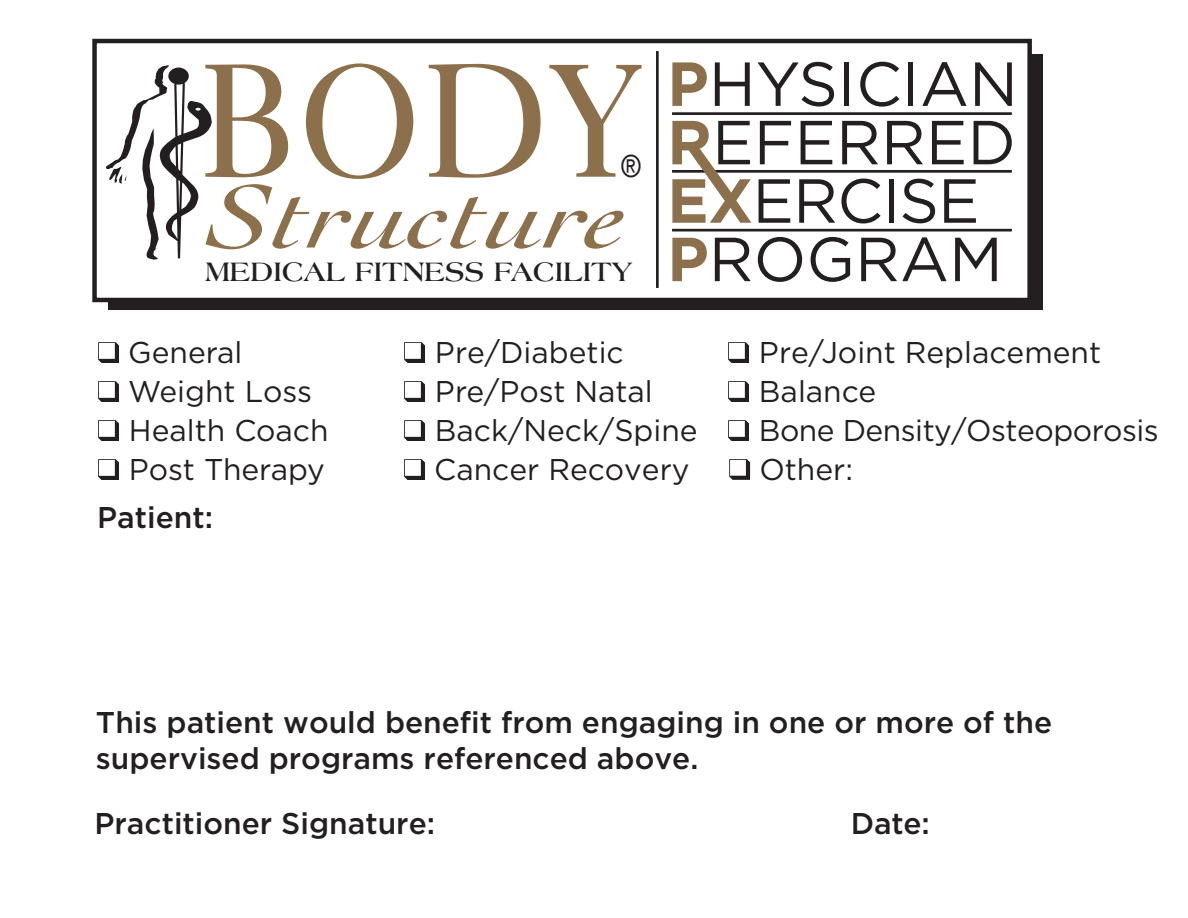
<style>
.page{position:relative;width:1188px;height:918px;background:#fff}
.page>*{position:absolute;margin:0;border:0;box-sizing:border-box;transform-origin:0 0}
.t1{font:62.1px/58.5px "Gotham";color:#231f20}
.t2{font:condensed 30.6px "Helvetica";color:#231f20}
.t3{font:30px/39px "Gotham";color:#231f20}
.t4{font:500 30px/36px "Gotham";color:#231f20}
.t5{font:700 28.5px "Americana";color:#231f20}
.s1{font-weight:700;color:#8c6f4b}
</style>
<div class="page">
<div style="left:108px;top:54px;width:934px;height:255px;background:#231f20"></div>
<div style="left:95px;top:41px;width:935px;height:259px;background:#fff"></div>
<div style="left:92px;top:39px;width:940px;height:263px;border:4px solid #231f20"></div>
<hr style="left:672px;top:170px;width:340px;height:3px;background:#231f20">
<svg style="left:106px;top:63px;width:536px;height:197px"></svg>
<svg style="left:689px;top:149px;width:42px;height:52px"></svg>
<hr style="left:672px;top:112px;width:340px;height:3px;background:#231f20">
<hr style="left:672px;top:229px;width:340px;height:2px;background:#231f20">
<hr style="left:656px;top:51px;width:3px;height:237px;background:#231f20">
<svg style="left:98px;top:342px;width:21px;height:21px"></svg>
<svg style="left:98px;top:381px;width:21px;height:21px"></svg>
<svg style="left:98px;top:420px;width:21px;height:21px"></svg>
<svg style="left:98px;top:459px;width:21px;height:21px"></svg>
<svg style="left:404px;top:342px;width:21px;height:21px"></svg>
<svg style="left:404px;top:381px;width:21px;height:21px"></svg>
<svg style="left:404px;top:420px;width:21px;height:21px"></svg>
<svg style="left:404px;top:459px;width:21px;height:21px"></svg>
<svg style="left:728px;top:342px;width:21px;height:21px"></svg>
<svg style="left:728px;top:381px;width:21px;height:21px"></svg>
<svg style="left:728px;top:420px;width:21px;height:21px"></svg>
<svg style="left:729px;top:459px;width:21px;height:21px"></svg>
<p class="t2" style="left:622px;top:149px;width:20px">®</p>
<p class="t5" style="left:205px;top:256px;width:429px">MEDICAL FITNESS FACILITY</p>
<h1 class="t1" style="left:667px;top:53px;width:352px"><span class="s1">P</span>HYSICIAN<br><span class="s1">R</span>EFERRED<br><span class="s1">EX</span>ERCISE<br><span class="s1">P</span>ROGRAM</h1>
<p class="t3" style="left:128px;top:332px;width:202px">General<br>Weight Loss<br>Health Coach<br>Post Therapy</p>
<p class="t3" style="left:434px;top:332px;width:265px">Pre/Diabetic<br>Pre/Post Natal<br>Back/Neck/Spine<br>Cancer Recovery</p>
<p class="t3" style="left:759px;top:332px;width:401px">Pre/Joint Replacement<br>Balance<br>Bone Density/Osteoporosis</p>
<p class="t4" style="left:97px;top:499px;width:117px">Patient:</p>
<p class="t3" style="left:759px;top:449px;width:95px">Other:</p>
<p class="t4" style="left:96px;top:703px;width:958px">This patient would benefit from engaging in one or more of the supervised programs referenced above.</p>
<p class="t4" style="left:95px;top:804px;width:342px">Practitioner Signature:</p>
<p class="t4" style="left:851px;top:804px;width:81px">Date:</p>
</div>
